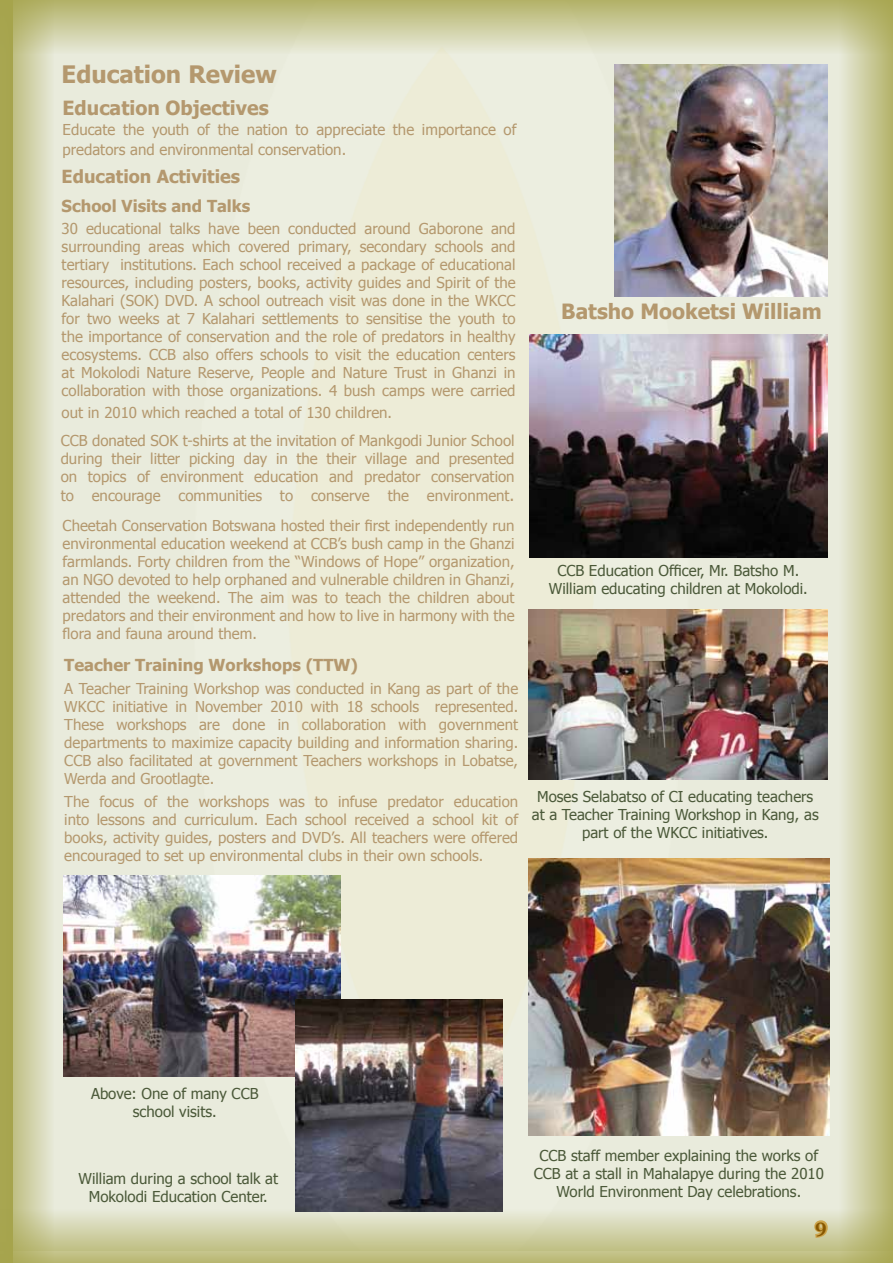
<style>
.page{position:relative;width:893px;height:1263px;background:#fff}
.page>*{position:absolute;margin:0;border:0;box-sizing:border-box;transform-origin:0 0}
.t1{font:700 24px "Tahoma";color:#b4986e}
.t2{font:700 21px "Tahoma";color:#b4986e}
.t3{font:700 21px "Constantia";color:#875700}
.t4{font:700 19.5px "Tahoma";color:#b4986e}
.t5{font:700 18px "Tahoma";color:#b4986e}
.t6{font:700 16.5px "Tahoma";color:#b4986e}
.t7{font:15px/18px "Tahoma";color:#b4986e;text-align:justify}
.t8{font:15px/18px "Tahoma";color:#4b5939;text-align:center}
.s1{font-size:16.5px}
</style>
<div class="page">
<div style="left:54px;top:54px;width:785px;height:1155px;background:#ececdc"></div>
<div style="left:0;top:0;width:893px;height:54px;background:linear-gradient(to bottom,#b2b167,#e7e9d8)"></div>
<svg style="left:839px;top:0;width:54px;height:1209px"></svg>
<svg style="left:13px;top:0;width:41px;height:1209px"></svg>
<div style="left:0;top:0;width:13px;height:1263px;background:#a6a44c"></div>
<svg style="left:13px;top:1209px;width:880px;height:54px"></svg>
<img style="left:530px;top:335px;width:298px;height:223px">
<img style="left:529px;top:859px;width:300px;height:276px">
<svg style="left:812px;top:1218px;width:18px;height:22px"></svg>
<img style="left:528px;top:610px;width:300px;height:170px">
<img style="left:615px;top:64px;width:213px;height:233px">
<img style="left:64px;top:875px;width:276px;height:202px">
<img style="left:296px;top:999px;width:206px;height:212px">
<h1 class="t1" style="left:62px;top:57px;width:217px">Education Review</h1>
<h3 class="t4" style="left:63px;top:95px;width:208px">Education Objectives</h3>
<p class="t7" style="left:63px;top:119px;width:455px;line-height:19.8px">Educate the youth of the nation to appreciate the importance of predators and environmental conservation.</p>
<p class="t5" style="left:62px;top:164px;width:180px">Education Activities</p>
<p class="t6" style="left:62px;top:195px;width:190px">School Visits and Talks</p>
<p class="t7" style="left:62px;top:219px;width:455px">30 educational talks have been conducted around Gaborone and surrounding areas which covered primary, secondary schools and tertiary institutions. Each school received a package of educational resources, including posters, books, activity guides and Spirit of the Kalahari (SOK) DVD. A school outreach visit was done in the WKCC for two weeks at 7 Kalahari settlements to sensitise the youth to the importance of conservation and the role of predators in healthy ecosystems. CCB also offers schools to visit the education centers at Mokolodi Nature Reserve, People and Nature Trust in Ghanzi in collaboration with those organizations. 4 bush camps were carried</p>
<p class="t7" style="left:62px;top:403px;width:332px">out in 2010 which reached a total of 130 children.</p>
<p class="t7" style="left:61px;top:430px;width:455px">CCB donated SOK t-shirts at the invitation of Mankgodi Junior School during their litter picking day in the their village and presented on topics of environment education and predator conservation</p>
<p class="t7" style="left:61px;top:486px;width:455px">to encourage communities to conserve the environment<span class="s1">.</span></p>
<p class="t7" style="left:63px;top:515px;width:453px">Cheetah Conservation Botswana hosted their first independently run environmental education weekend at CCB’s bush camp in the Ghanzi farmlands. Forty children from the “Windows of Hope” organization, an NGO devoted to help orphaned and vulnerable children in Ghanzi, attended the weekend. The aim was to teach the children about predators and their environment and how to live in harmony with the flora and fauna around them.</p>
<p class="t6" style="left:64px;top:653px;width:295px">Teacher Training Workshops (TTW)</p>
<p class="t7" style="left:64px;top:679px;width:455px">A Teacher Training Workshop was conducted in Kang as part of the WKCC initiative in November 2010 with 18 schools represented.<br>These workshops are done in collaboration with government departments to maximize capacity building and information sharing.<br>CCB also facilitated at government Teachers workshops in Lobatse, Werda and Grootlagte.</p>
<p class="t7" style="left:64px;top:791px;width:455px">The focus of the workshops was to infuse predator education into lessons and curriculum. Each school received a school kit of books, activity guides, posters and DVD’s. All teachers were offered encouraged to set up environmental clubs in their own schools.</p>
<h2 class="t2" style="left:561px;top:297px;width:262px">Batsho Mooketsi William</h2>
<p class="t8" style="left:549px;top:560px;width:260px">CCB Education Officer, Mr. Batsho M.<br>William educating children at Mokolodi.</p>
<p class="t8" style="left:532px;top:787px;width:288px">Moses Selabatso of CI educating teachers at a Teacher Training Workshop in Kang, as part of the WKCC initiatives.</p>
<p class="t8" style="left:91px;top:1084px;width:169px">Above: One of many CCB school visits.</p>
<p class="t8" style="left:78px;top:1169px;width:201px">William during a school talk at<br>Mokolodi Education Center.</p>
<p class="t8" style="left:534px;top:1145px;width:292px">CCB staff member explaining the works of<br>CCB at a stall in Mahalapye during the 2010<br>World Environment Day celebrations.</p>
<h2 class="t3" style="left:815px;top:1210px;width:13px">9</h2>
</div>
